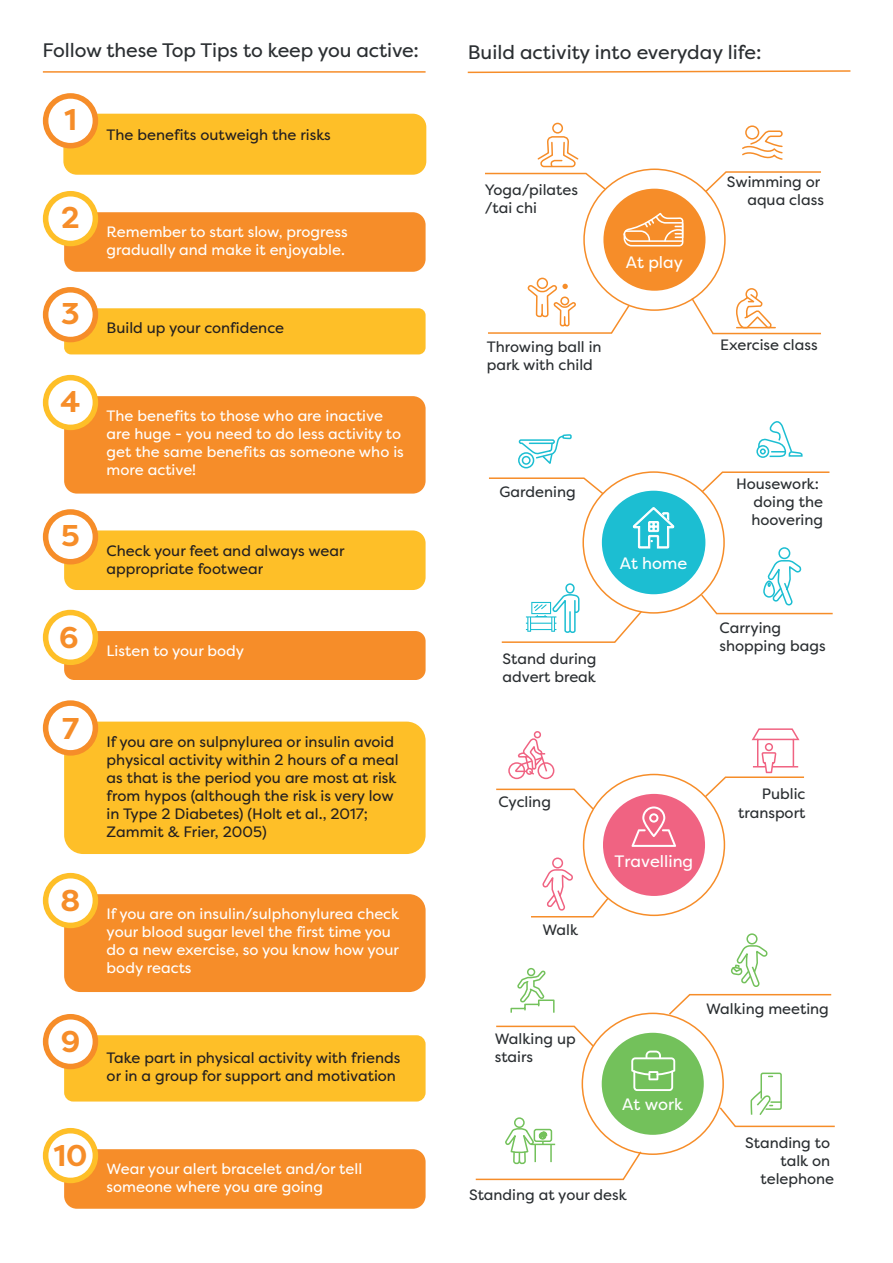
<style>
.page{position:relative;width:893px;height:1263px;background:#fff}
.page>*{position:absolute;margin:0;border:0;box-sizing:border-box;transform-origin:0 0}
.t1{font:700 30px "Filson Pro";color:#f68d29}
.t2{font:19.5px "Filson Pro";letter-spacing:-.005em;color:#2a2e31}
.t3{font:16.5px "Filson Pro";color:#fff}
.t4{font:15px/18px "Filson Pro";color:#231f20}
.t5{font:15px/18px "Filson Pro";color:#fff}
.t6{font:15px/18px "Filson Pro";color:#2a2e31}
</style>
<div class="page">
<svg style="left:467px;top:70px;width:384px;height:4px"></svg>
<div style="left:603px;top:189px;width:102px;height:102px;background:#f68d29;border-radius:50%"></div>
<svg style="left:624px;top:213px;width:59px;height:33px"></svg>
<div style="left:552px;top:123px;width:11px;height:11px;border:2px solid #f68d29;border-radius:50%"></div>
<svg style="left:742px;top:130px;width:41px;height:30px"></svg>
<div style="left:745px;top:125px;width:14px;height:15px;border:2px solid #f68d29;border-radius:50%"></div>
<div style="left:537px;top:278px;width:11px;height:11px;border:2px solid #f68d29;border-radius:50%"></div>
<svg style="left:704px;top:171px;width:117px;height:23px"></svg>
<svg style="left:690px;top:287px;width:131px;height:48px"></svg>
<svg style="left:485px;top:137px;width:122px;height:54px"></svg>
<svg style="left:488px;top:282px;width:143px;height:52px"></svg>
<div style="left:757px;top:739px;width:37px;height:28px;border:2px solid #f06382"></div>
<svg style="left:752px;top:728px;width:48px;height:13px"></svg>
<div style="left:765px;top:743px;width:8px;height:8px;border:2px solid #f06382;border-radius:50%"></div>
<div style="left:603px;top:794px;width:102px;height:102px;background:#f06382;border-radius:50%"></div>
<svg style="left:508px;top:731px;width:47px;height:49px"></svg>
<div style="left:552px;top:857px;width:11px;height:11px;border:2px solid #f06382;border-radius:50%"></div>
<svg style="left:703px;top:751px;width:101px;height:48px"></svg>
<svg style="left:496px;top:788px;width:99px;height:23px"></svg>
<svg style="left:531px;top:868px;width:79px;height:50px"></svg>
<svg style="left:631px;top:806px;width:45px;height:41px"></svg>
<div style="left:64px;top:114px;width:362px;height:60px;background:#febf28;border-radius:13px"></div>
<div style="left:63px;top:114px;width:363px;height:61px;border:2px solid #febf28;border-radius:13px"></div>
<div style="left:43px;top:93px;width:55px;height:55px;background:#f68d29;border-radius:50%"></div>
<div style="left:48px;top:99px;width:45px;height:44px;background:#fff;border-radius:50%"></div>
<div style="left:64px;top:212px;width:362px;height:60px;background:#f68d29;border-radius:13px"></div>
<div style="left:43px;top:191px;width:55px;height:55px;background:#febf28;border-radius:50%"></div>
<div style="left:48px;top:196px;width:45px;height:45px;background:#fff;border-radius:50%"></div>
<hr style="left:43px;top:71px;width:383px;height:2px;background:#f68d29">
<div style="left:64px;top:308px;width:362px;height:46px;background:#febf28;border-radius:7px"></div>
<div style="left:43px;top:287px;width:55px;height:55px;background:#f68d29;border-radius:50%"></div>
<div style="left:48px;top:293px;width:45px;height:44px;background:#fff;border-radius:50%"></div>
<div style="left:64px;top:396px;width:362px;height:98px;background:#f68d29;border-radius:13px"></div>
<div style="left:43px;top:375px;width:55px;height:55px;background:#febf28;border-radius:50%"></div>
<div style="left:48px;top:380px;width:45px;height:45px;background:#fff;border-radius:50%"></div>
<div style="left:64px;top:530px;width:362px;height:60px;background:#febf28;border-radius:13px"></div>
<div style="left:43px;top:509px;width:55px;height:55px;background:#f68d29;border-radius:50%"></div>
<div style="left:48px;top:515px;width:45px;height:44px;background:#fff;border-radius:50%"></div>
<div style="left:64px;top:631px;width:362px;height:49px;background:#f68d29;border-radius:10px"></div>
<div style="left:43px;top:610px;width:55px;height:55px;background:#febf28;border-radius:50%"></div>
<div style="left:48px;top:615px;width:45px;height:44px;background:#fff;border-radius:50%"></div>
<div style="left:64px;top:722px;width:362px;height:132px;background:#febf28;border-radius:19px"></div>
<div style="left:43px;top:700px;width:55px;height:56px;background:#f68d29;border-radius:50%"></div>
<div style="left:48px;top:706px;width:45px;height:44px;background:#fff;border-radius:50%"></div>
<div style="left:64px;top:894px;width:362px;height:98px;background:#f68d29;border-radius:16px"></div>
<div style="left:43px;top:873px;width:55px;height:55px;background:#febf28;border-radius:50%"></div>
<div style="left:48px;top:878px;width:45px;height:45px;background:#fff;border-radius:50%"></div>
<div style="left:64px;top:1149px;width:362px;height:60px;background:#f68d29;border-radius:13px"></div>
<div style="left:43px;top:1128px;width:55px;height:55px;background:#febf28;border-radius:50%"></div>
<div style="left:48px;top:1133px;width:45px;height:45px;background:#fff;border-radius:50%"></div>
<div style="left:64px;top:1035px;width:362px;height:66px;background:#febf28;border-radius:9px"></div>
<div style="left:43px;top:1014px;width:55px;height:55px;background:#f68d29;border-radius:50%"></div>
<div style="left:48px;top:1019px;width:45px;height:45px;background:#fff;border-radius:50%"></div>
<div style="left:603px;top:491px;width:102px;height:102px;background:#1cbed2;border-radius:50%"></div>
<div style="left:602px;top:491px;width:103px;height:103px;border:2px solid #1cbed2;border-radius:50%"></div>
<svg style="left:632px;top:507px;width:42px;height:42px"></svg>
<div style="left:756px;top:445px;width:13px;height:13px;border:2px solid #1cbed2;border-radius:50%"></div>
<svg style="left:757px;top:421px;width:46px;height:37px"></svg>
<div style="left:565px;top:583px;width:10px;height:11px;border:2px solid #1cbed2;border-radius:50%"></div>
<svg style="left:700px;top:471px;width:130px;height:23px"></svg>
<svg style="left:489px;top:434px;width:116px;height:62px"></svg>
<svg style="left:501px;top:593px;width:142px;height:50px"></svg>
<div style="left:778px;top:547px;width:12px;height:12px;border:2px solid #1cbed2;border-radius:50%"></div>
<svg style="left:699px;top:559px;width:134px;height:56px"></svg>
<div style="left:746px;top:933px;width:12px;height:11px;border:2px solid #73c15b;border-radius:50%"></div>
<svg style="left:496px;top:1025px;width:99px;height:23px"></svg>
<div style="left:602px;top:1033px;width:102px;height:102px;background:#73c15b;border-radius:50%"></div>
<svg style="left:667px;top:944px;width:165px;height:72px"></svg>
<svg style="left:718px;top:1072px;width:117px;height:56px"></svg>
<svg style="left:475px;top:1116px;width:168px;height:65px"></svg>
<svg style="left:631px;top:1050px;width:44px;height:41px"></svg>
<svg style="left:510px;top:969px;width:45px;height:44px"></svg>
<div style="left:527px;top:968px;width:8px;height:8px;border:2px solid #73c15b;border-radius:50%"></div>
<h2 class="t2" style="left:43px;top:37px;width:378px">Follow these Top Tips to keep you active:</h2>
<h1 class="t1" style="left:64px;top:101px;width:14px">1</h1>
<h1 class="t1" style="left:61px;top:199px;width:20px">2</h1>
<h1 class="t1" style="left:61px;top:295px;width:20px">3</h1>
<h1 class="t1" style="left:61px;top:382px;width:21px">4</h1>
<h1 class="t1" style="left:61px;top:517px;width:20px">5</h1>
<p class="t4" style="left:107px;top:125px;width:226px">The benefits outweigh the risks</p>
<p class="t5" style="left:107px;top:223px;width:242px">Remember to start slow, progress gradually and make it enjoyable.</p>
<p class="t4" style="left:107px;top:319px;width:179px">Build up your confidence</p>
<p class="t5" style="left:107px;top:407px;width:299px">The benefits to those who are inactive are huge - you need to do less activity to get the same benefits as someone who is more active!</p>
<p class="t4" style="left:107px;top:541px;width:239px">Check your feet and always wear appropriate footwear</p>
<p class="t5" style="left:59px;top:642px;width:186px"><sup>6</sup> Listen to your body</p>
<h1 class="t1" style="left:62px;top:709px;width:18px">7</h1>
<h1 class="t1" style="left:61px;top:882px;width:21px">8</h1>
<h1 class="t1" style="left:61px;top:1023px;width:21px">9</h1>
<p class="t4" style="left:107px;top:732px;width:293px">If you are on sulpnylurea or insulin avoid physical activity within 2 hours of a meal as that is the period you are most at risk from hypos (although the risk is very low in Type 2 Diabetes) (Holt et al., 2017; Zammit &amp; Frier, 2005)</p>
<p class="t5" style="left:107px;top:905px;width:294px">If you are on insulin/sulphonylurea check your blood sugar level the first time you do a new exercise, so you know how your body reacts</p>
<p class="t4" style="left:107px;top:1049px;width:295px">Take part in physical activity with friends or in a group for support and motivation</p>
<h1 class="t1" style="left:54px;top:1137px;width:35px">10</h1>
<p class="t5" style="left:107px;top:1160px;width:257px">Wear your alert bracelet and/or tell someone where you are going</p>
<h2 class="t2" style="left:468px;top:39px;width:295px">Build activity into everyday life:</h2>
<p class="t6" style="left:485px;top:180px;width:95px">Yoga/pilates /tai chi</p>
<p class="t6" style="left:727px;top:172px;width:99px;text-align:right">Swimming or aqua class</p>
<p class="t3" style="left:626px;top:251px;width:59px">At play</p>
<p class="t6" style="left:487px;top:337px;width:116px">Throwing ball in park with child</p>
<p class="t6" style="left:720px;top:335px;width:99px">Exercise class</p>
<p class="t6" style="left:499px;top:483px;width:78px">Gardening</p>
<p class="t3" style="left:620px;top:552px;width:69px">At home</p>
<p class="t6" style="left:503px;top:649px;width:95px">Stand during advert break</p>
<p class="t6" style="left:751px;top:474px;width:73px;text-indent:-15px">Housework: doing the hoovering</p>
<p class="t6" style="left:720px;top:618px;width:108px">Carrying shopping bags</p>
<p class="t6" style="left:498px;top:793px;width:54px">Cycling</p>
<p class="t6" style="left:542px;top:920px;width:37px">Walk</p>
<p class="t3" style="left:615px;top:850px;width:80px">Travelling</p>
<p class="t6" style="left:738px;top:784px;width:69px;line-height:19.5px;text-align:right">Public transport</p>
<p class="t6" style="left:495px;top:1030px;width:82px">Walking up stairs</p>
<p class="t3" style="left:622px;top:1093px;width:62px">At work</p>
<p class="t6" style="left:469px;top:1185px;width:159px">Standing at your desk</p>
<p class="t6" style="left:706px;top:999px;width:124px">Walking meeting</p>
<p class="t6" style="left:745px;top:1134px;width:91px;text-align:right">Standing to talk on telephone</p>
</div>
